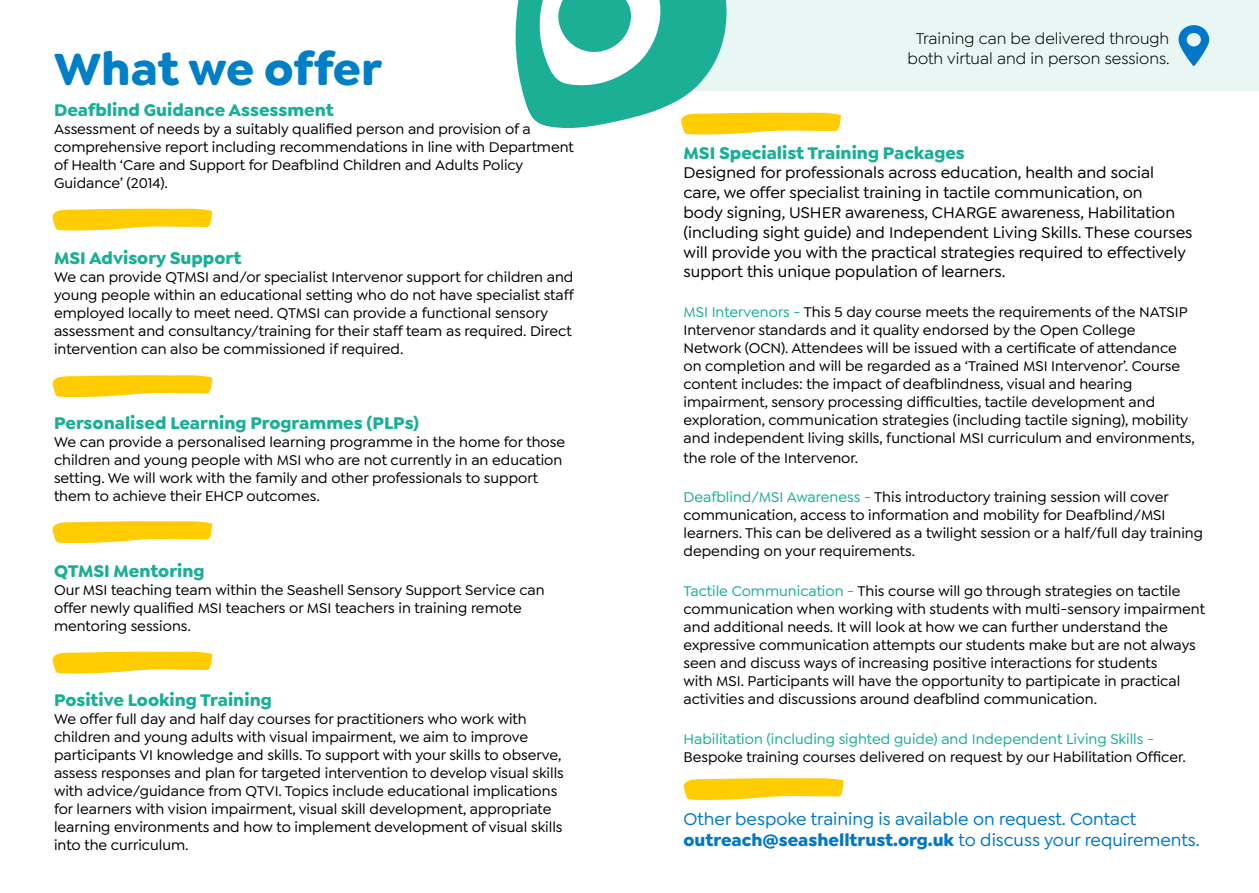
<style>
.page{position:relative;width:1259px;height:893px;background:#fff}
.page>*{position:absolute;margin:0;border:0;box-sizing:border-box;transform-origin:0 0}
.t1{font:700 48px "Goldplay";letter-spacing:-.005em;color:#007fc7}
.t2{font:700 18px "Goldplay";color:#19af96}
.t3{font:500 18px/21.6px "Goldplay";color:#0077c8}
.t4{font:500 16.5px/19.8px "Goldplay";color:#000}
.t5{font:16.5px/19.8px "Goldplay";color:#000;text-align:center}
.t6{font:500 15px/18px "Goldplay";color:#000}
.t7{font:500 15px "Goldplay";color:#19af96}
.s1{color:#19af96}
.s2{font-weight:700}
</style>
<div class="page">
<div style="left:683px;top:0;width:576px;height:90px;background:#e8f7f4"></div>
<svg style="left:1178px;top:25px;width:32px;height:41px"></svg>
<svg style="left:762px;top:113px;width:79px;height:19px"></svg>
<svg style="left:515px;top:0;width:247px;height:135px;fill:#1bb096"></svg>
<svg style="left:546px;top:0;width:98px;height:64px"></svg>
<svg style="left:53px;top:521px;width:159px;height:22px"></svg>
<svg style="left:53px;top:209px;width:159px;height:21px"></svg>
<svg style="left:53px;top:375px;width:159px;height:22px"></svg>
<svg style="left:53px;top:652px;width:159px;height:21px"></svg>
<svg style="left:684px;top:778px;width:159px;height:22px"></svg>
<h1 class="t1" style="left:54px;top:38px;width:329px">What we offer</h1>
<p class="t2" style="left:54px;top:98px;width:281px">Deafblind Guidance Assessment</p>
<p class="t6" style="left:54px;top:120px;width:521px">Assessment of needs by a suitably qualified person and provision of a comprehensive report including recommendations in line with Department of Health ‘Care and Support for Deafblind Children and Adults Policy Guidance’ (2014).</p>
<p class="t2" style="left:54px;top:246px;width:189px">MSI Advisory Support</p>
<p class="t6" style="left:54px;top:268px;width:521px">We can provide QTMSI and/or specialist Intervenor support for children and young people within an educational setting who do not have specialist staff employed locally to meet need. QTMSI can provide a functional sensory assessment and consultancy/training for their staff team as required. Direct intervention can also be commissioned if required.</p>
<p class="t2" style="left:54px;top:411px;width:366px">Personalised Learning Programmes (PLPs)</p>
<p class="t6" style="left:54px;top:433px;width:512px">We can provide a personalised learning programme in the home for those children and young people with MSI who are not currently in an education setting. We will work with the family and other professionals to support them to achieve their EHCP outcomes.</p>
<p class="t2" style="left:54px;top:559px;width:152px">QTMSI Mentoring</p>
<p class="t6" style="left:54px;top:581px;width:492px">Our MSI teaching team within the Seashell Sensory Support Service can offer newly qualified MSI teachers or MSI teachers in training remote mentoring sessions.</p>
<p class="t2" style="left:54px;top:689px;width:219px">Positive Looking Training</p>
<p class="t6" style="left:54px;top:710px;width:511px">We offer full day and half day courses for practitioners who work with children and young adults with visual impairment, we aim to improve participants VI knowledge and skills. To support with your skills to observe, assess responses and plan for targeted intervention to develop visual skills with advice/guidance from QTVI. Topics include educational implications for learners with vision impairment, visual skill development, appropriate learning environments and how to implement development of visual skills into the curriculum.</p>
<p class="t5" style="left:907px;top:29px;width:264px">Training can be delivered through both virtual and in person sessions.</p>
<p class="t2" style="left:683px;top:141px;width:283px">MSI Specialist Training Packages</p>
<p class="t4" style="left:683px;top:163px;width:510px">Designed for professionals across education, health and social care, we offer specialist training in tactile communication, on<br>body signing, USHER awareness, CHARGE awareness, Habilitation (including sight guide) and Independent Living Skills. These courses will provide you with the practical strategies required to effectively support this unique population of learners.</p>
<p class="t6" style="left:683px;top:303px;width:512px"><span class="s1">MSI Intervenors -</span> This 5 day course meets the requirements of the NATSIP Intervenor standards and it quality endorsed by the Open College Network (OCN). Attendees will be issued with a certificate of attendance on completion and will be regarded as a ‘Trained MSI Intervenor’. Course content includes: the impact of deafblindness, visual and hearing impairment, sensory processing difficulties, tactile development and exploration, communication strategies (including tactile signing), mobility and independent living skills, functional MSI curriculum and environments,</p>
<p class="t6" style="left:683px;top:449px;width:176px">the role of the Intervenor.</p>
<p class="t6" style="left:683px;top:488px;width:521px"><span class="s1">Deafblind/MSI Awareness -</span> This introductory training session will cover communication, access to information and mobility for Deafblind/MSI learners. This can be delivered as a twilight session or a half/full day training depending on your requirements.</p>
<p class="t6" style="left:683px;top:582px;width:523px"><span class="s1">Tactile Communication -</span> This course will go through strategies on tactile communication when working with students with multi-sensory impairment and additional needs. It will look at how we can further understand the expressive communication attempts our students make but are not always seen and discuss ways of increasing positive interactions for students<br>with MSI. Participants will have the opportunity to partipicate in practical activities and discussions around deafblind communication.</p>
<p class="t7" style="left:683px;top:730px;width:472px">Habilitation (including sighted guide) and Independent Living Skills -</p>
<p class="t6" style="left:683px;top:748px;width:504px">Bespoke training courses delivered on request by our Habilitation Officer.</p>
<p class="t3" style="left:683px;top:808px;width:518px">Other bespoke training is available on request. Contact <span class="s2">outreach@seashelltrust.org.uk</span> to discuss your requirements.</p>
</div>
